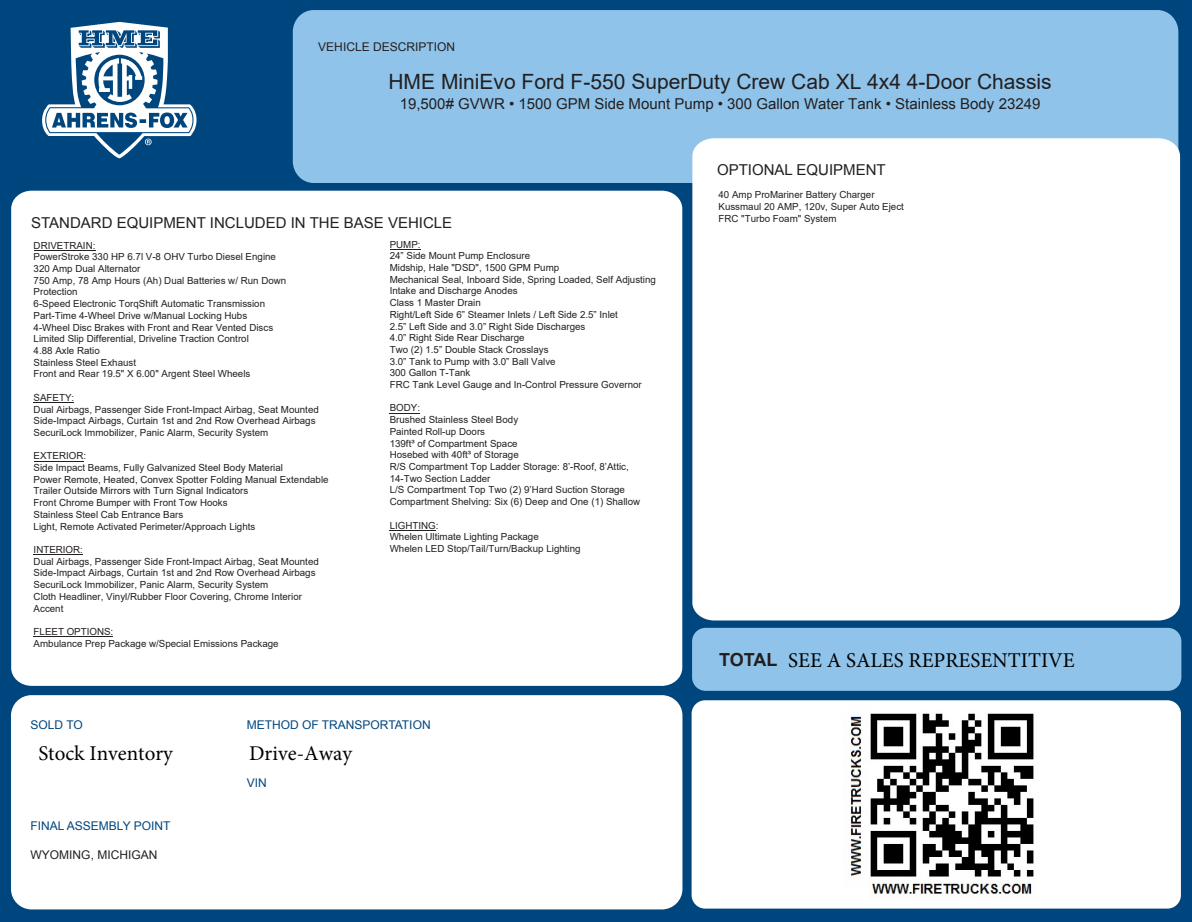
<style>
.page{position:relative;width:1192px;height:922px;background:#fff}
.page>*{position:absolute;margin:0;border:0;box-sizing:border-box;transform-origin:0 0}
.t1{font:21px "Arial";color:#231f20}
.t2{font:21px "Minion Pro";color:#000}
.t3{font:15px "Arial";color:#231f20}
.t4{font:12px "Arial";color:#00467e}
.t5{font:12px "Arial";color:#231f20}
.t6{font:9.75px/11.7px "Arial";color:#231f20}
.s1{font-family:"Arial";font-weight:700;font-size:18px;color:#231f20}
</style>
<div class="page">
<div style="left:0;top:0;width:1191px;height:921px;background:#00467e"></div>
<div style="left:692px;top:627px;width:489px;height:63px;background:#8fc3e9;border-radius:14px"></div>
<div style="left:293px;top:10px;width:885px;height:173px;background:#8fc3e9;border-radius:21px"></div>
<div style="left:692px;top:138px;width:487px;height:482px;background:#fff"></div>
<div style="left:11px;top:191px;width:671px;height:494px;background:#fff"></div>
<div style="left:11px;top:695px;width:671px;height:214px;background:#fff;border-radius:20px"></div>
<svg style="left:42px;top:22px;width:154px;height:136px"></svg>
<div style="left:691px;top:700px;width:489px;height:208px;background:#fff;border-radius:13px"></div>
<img style="left:843px;top:713px;width:191px;height:186px">
<hr style="left:34px;top:636px;width:79px;height:1px;background:#231f20">
<hr style="left:34px;top:554px;width:49px;height:1px;background:#231f20">
<hr style="left:34px;top:460px;width:49px;height:1px;background:#231f20">
<hr style="left:34px;top:402px;width:40px;height:1px;background:#231f20">
<hr style="left:34px;top:250px;width:61px;height:1px;background:#231f20">
<hr style="left:389px;top:530px;width:47px;height:1px;background:#231f20">
<hr style="left:389px;top:413px;width:31px;height:1px;background:#231f20">
<hr style="left:389px;top:249px;width:31px;height:1px;background:#231f20">
<p class="t5" style="left:318px;top:39px;width:138px">VEHICLE DESCRIPTION</p>
<h1 class="t1" style="left:388px;top:67px;width:664px">HME MiniEvo Ford F-550 SuperDuty Crew Cab XL 4x4 4-Door Chassis</h1>
<h2 class="t3" style="left:400px;top:94px;width:642px">19,500# GVWR • 1500 GPM Side Mount Pump • 300 Gallon Water Tank • Stainless Body 23249</h2>
<h2 class="t3" style="left:31px;top:213px;width:422px">STANDARD EQUIPMENT INCLUDED IN THE BASE VEHICLE</h2>
<p class="t6" style="left:34px;top:239px;width:254px">DRIVETRAIN:<br>PowerStroke 330 HP 6.7l V-8 OHV Turbo Diesel Engine 320 Amp Dual Alternator<br>750 Amp, 78 Amp Hours (Ah) Dual Batteries w/ Run Down Protection<br>6-Speed Electronic TorqShift Automatic Transmission Part-Time 4-Wheel Drive w/Manual Locking Hubs<br>4-Wheel Disc Brakes with Front and Rear Vented Discs Limited Slip Differential, Driveline Traction Control<br>4.88 Axle Ratio<br>Stainless Steel Exhaust<br>Front and Rear 19.5" X 6.00" Argent Steel Wheels</p>
<p class="t6" style="left:34px;top:391px;width:287px">SAFETY:<br>Dual Airbags, Passenger Side Front-Impact Airbag, Seat Mounted Side-Impact Airbags, Curtain 1st and 2nd Row Overhead Airbags SecuriLock Immobilizer, Panic Alarm, Security System</p>
<p class="t6" style="left:34px;top:450px;width:296px">EXTERIOR:<br>Side Impact Beams, Fully Galvanized Steel Body Material<br>Power Remote, Heated, Convex Spotter Folding Manual Extendable Trailer Outside Mirrors with Turn Signal Indicators<br>Front Chrome Bumper with Front Tow Hooks<br>Stainless Steel Cab Entrance Bars<br>Light, Remote Activated Perimeter/Approach Lights</p>
<p class="t6" style="left:34px;top:543px;width:287px">INTERIOR:<br>Dual Airbags, Passenger Side Front-Impact Airbag, Seat Mounted Side-Impact Airbags, Curtain 1st and 2nd Row Overhead Airbags SecuriLock Immobilizer, Panic Alarm, Security System<br>Cloth Headliner, Vinyl/Rubber Floor Covering, Chrome Interior Accent</p>
<p class="t6" style="left:34px;top:625px;width:246px">FLEET OPTIONS:<br>Ambulance Prep Package w/Special Emissions Package</p>
<p class="t6" style="left:389px;top:238px;width:268px">PUMP:<br>24” Side Mount Pump Enclosure<br>Midship, Hale "DSD", 1500 GPM Pump<br>Mechanical Seal, Inboard Side, Spring Loaded, Self Adjusting Intake and Discharge Anodes<br>Class 1 Master Drain<br>Right/Left Side 6” Steamer Inlets / Left Side 2.5” Inlet<br>2.5” Left Side and 3.0” Right Side Discharges<br>4.0” Right Side Rear Discharge<br>Two (2) 1.5” Double Stack Crosslays<br>3.0” Tank to Pump with 3.0” Ball Valve<br>300 Gallon T-Tank<br>FRC Tank Level Gauge and In-Control Pressure Governor</p>
<p class="t6" style="left:389px;top:402px;width:252px">BODY:<br>Brushed Stainless Steel Body<br>Painted Roll-up Doors<br>139ft³ of Compartment Space<br>Hosebed with 40ft³ of Storage<br>R/S Compartment Top Ladder Storage: 8’-Roof, 8’Attic, 14-Two Section Ladder<br>L/S Compartment Top Two (2) 9’Hard Suction Storage Compartment Shelving: Six (6) Deep and One (1) Shallow</p>
<p class="t6" style="left:389px;top:519px;width:192px">LIGHTING:<br>Whelen Ultimate Lighting Package<br>Whelen LED Stop/Tail/Turn/Backup Lighting</p>
<p class="t4" style="left:31px;top:717px;width:54px">SOLD TO</p>
<p class="t4" style="left:247px;top:717px;width:185px">METHOD OF TRANSPORTATION</p>
<h1 class="t2" style="left:38px;top:738px;width:136px">Stock Inventory</h1>
<h1 class="t2" style="left:249px;top:738px;width:104px">Drive-Away</h1>
<p class="t4" style="left:31px;top:817px;width:141px">FINAL ASSEMBLY POINT</p>
<p class="t5" style="left:31px;top:846px;width:128px">WYOMING, MICHIGAN</p>
<p class="t4" style="left:247px;top:774px;width:22px">VIN</p>
<h2 class="t3" style="left:717px;top:160px;width:170px">OPTIONAL EQUIPMENT</h2>
<p class="t6" style="left:718px;top:189px;width:187px">40 Amp ProMariner Battery Charger<br>Kussmaul 20 AMP, 120v, Super Auto Eject<br>FRC "Turbo Foam" System</p>
<h1 class="t2" style="left:719px;top:645px;width:357px"><span class="s1">TOTAL</span> SEE A SALES REPRESENTITIVE</h1>
</div>
